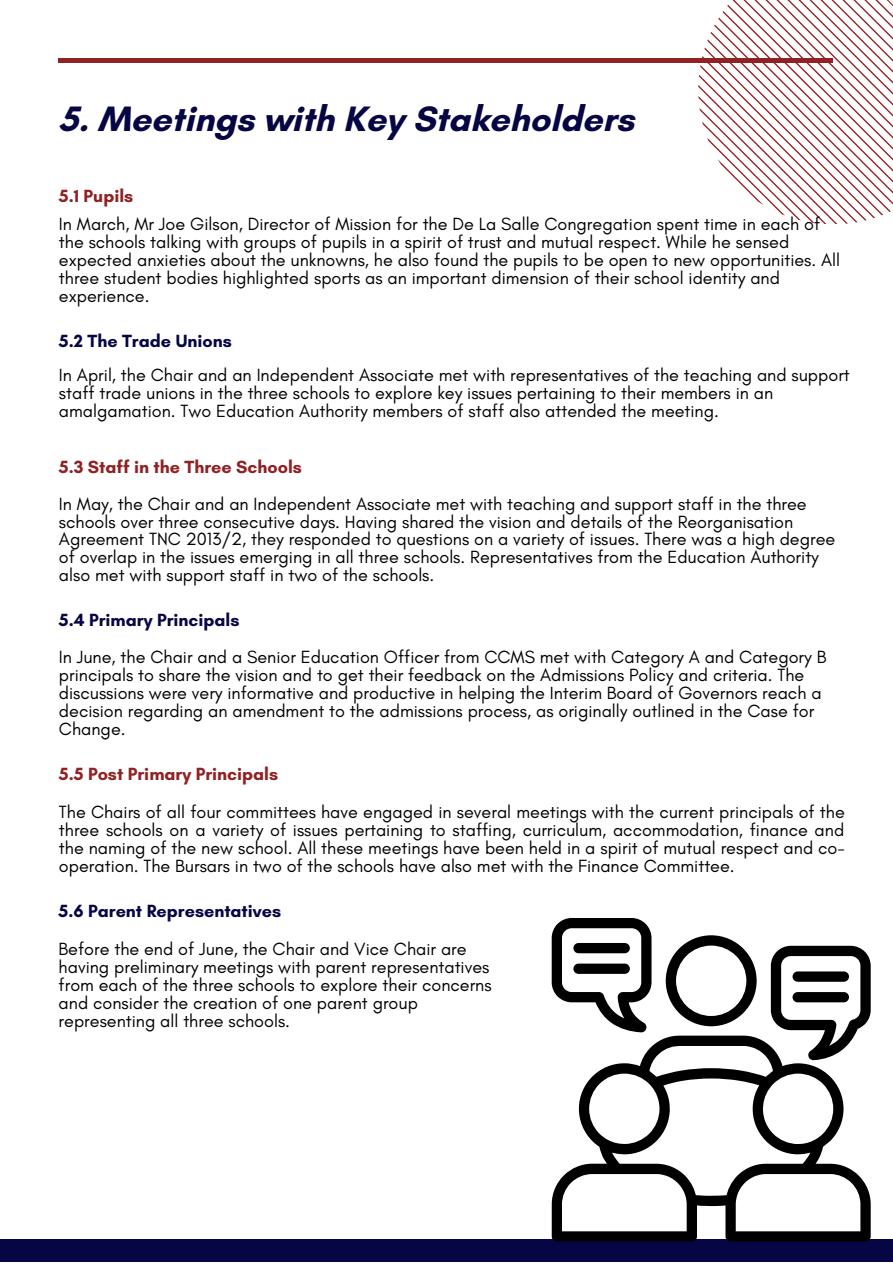
<style>
.page{position:relative;width:893px;height:1264px;background:#fff}
.page>*{position:absolute;margin:0;border:0;box-sizing:border-box;transform-origin:0 0}
.t1{font:700 36px "Glacial Indifference";color:#060644}
.t2{font:18px/18px "Glacial Indifference";color:#000}
.t3{font:700 18px "Glacial Indifference";color:#060644}
.t4{font:700 18px "Glacial Indifference";color:#902124}
</style>
<div class="page">
<div style="left:0;top:1239px;width:892px;height:23px;background:#060644"></div>
<hr style="left:59px;top:58px;width:774px;height:4px;background:#902124">
<svg style="left:698px;top:0;width:194px;height:224px"></svg>
<svg style="left:551px;top:1035px;width:319px;height:206px"></svg>
<svg style="left:665px;top:935px;width:91px;height:91px"></svg>
<svg style="left:551px;top:918px;width:100px;height:114px"></svg>
<svg style="left:770px;top:945px;width:100px;height:115px"></svg>
<div style="left:573px;top:943px;width:56px;height:10px;background:#000;border-radius:5px"></div>
<div style="left:792px;top:971px;width:56px;height:10px;background:#000;border-radius:5px"></div>
<div style="left:573px;top:963px;width:56px;height:10px;background:#000;border-radius:5px"></div>
<div style="left:792px;top:992px;width:56px;height:10px;background:#000;border-radius:5px"></div>
<p class="t1" style="left:59px;top:97px;width:577px">5. Meetings with Key Stakeholders</p>
<p class="t4" style="left:59px;top:185px;width:76px">5.1 Pupils</p>
<p class="t2" style="left:59px;top:215px;width:782px">In March, Mr Joe Gilson, Director of Mission for the De La Salle Congregation spent time in each of the schools talking with groups of pupils in a spirit of trust and mutual respect. While he sensed expected anxieties about the unknowns, he also found the pupils to be open to new opportunities. All three student bodies highlighted sports as an important dimension of their school identity and experience.</p>
<p class="t3" style="left:59px;top:330px;width:174px">5.2 The Trade Unions</p>
<p class="t2" style="left:59px;top:366px;width:792px">In April, the Chair and an Independent Associate met with representatives of the teaching and support staff trade unions in the three schools to explore key issues pertaining to their members in an amalgamation. Two Education Authority members of staff also attended the meeting.</p>
<p class="t4" style="left:59px;top:455px;width:244px">5.3 Staff in the Three Schools</p>
<p class="t2" style="left:59px;top:494px;width:777px">In May, the Chair and an Independent Associate met with teaching and support staff in the three schools over three consecutive days. Having shared the vision and details of the Reorganisation Agreement TNC 2013/2, they responded to questions on a variety of issues. There was a high degree of overlap in the issues emerging in all three schools. Representatives from the Education Authority also met with support staff in two of the schools.</p>
<p class="t3" style="left:59px;top:609px;width:182px">5.4 Primary Principals</p>
<p class="t2" style="left:59px;top:647px;width:769px">In June, the Chair and a Senior Education Officer from CCMS met with Category A and Category B principals to share the vision and to get their feedback on the Admissions Policy and criteria. The discussions were very informative and productive in helping the Interim Board of Governors reach a decision regarding an amendment to the admissions process, as originally outlined in the Case for Change.</p>
<p class="t4" style="left:59px;top:762px;width:221px">5.5 Post Primary Principals</p>
<p class="t2" style="left:59px;top:802px;width:787px;text-align:justify">The Chairs of all four committees have engaged in several meetings with the current principals of the three schools on a variety of issues pertaining to staffing, curriculum, accommodation, finance and the naming of the new school. All these meetings have been held in a spirit of mutual respect and co&shy;operation. The Bursars in two of the schools have also met with the Finance Committee.</p>
<p class="t3" style="left:59px;top:899px;width:224px">5.6 Parent Representatives</p>
<p class="t2" style="left:59px;top:939px;width:434px">Before the end of June, the Chair and Vice Chair are having preliminary meetings with parent representatives from each of the three schools to explore their concerns and consider the creation of one parent group representing all three schools.</p>
</div>
